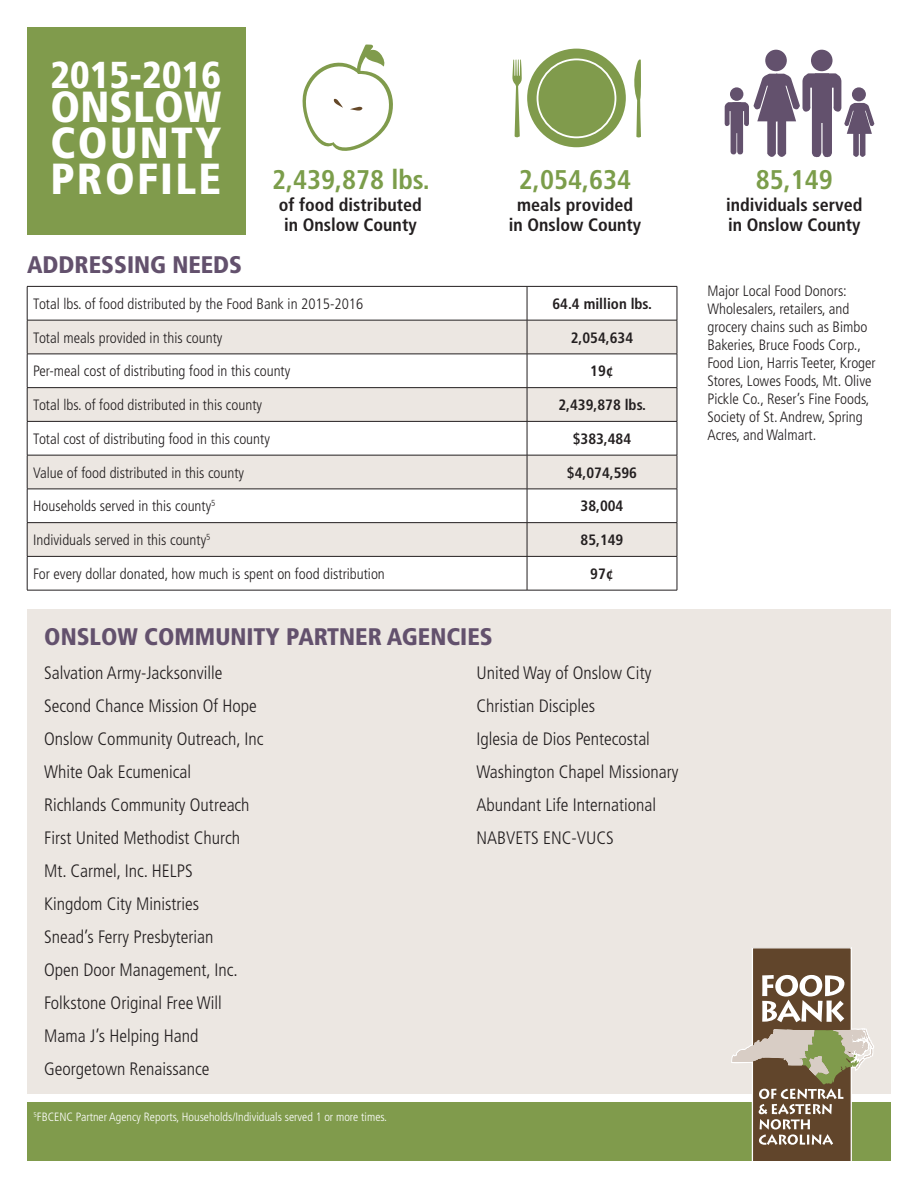
<style>
.page{position:relative;width:918px;height:1188px;background:#fff}
.page>*{position:absolute;margin:0;border:0;box-sizing:border-box;transform-origin:0 0}
.t1{font:900 condensed 43.5px/36px "Frutiger";letter-spacing:.05em;color:#fff}
.t2{font:900 condensed 37.5px "Frutiger";letter-spacing:.005em;color:#fff}
.t3{font:700 condensed 27px "Frutiger";color:#7b9d4a}
.t4{font:900 condensed 24px "Frutiger";color:#63516d}
.t5{font:300 condensed 18px "Frutiger";color:#231f20}
.t6{font:700 condensed 18px/19.5px "Frutiger";color:#231f20}
.t7{font:300 condensed 15px/18px "Frutiger";color:#231f20}
.t8{font:700 condensed 15px "Frutiger";color:#231f20}
.t9{font:300 condensed 12px "Frutiger";color:#fff}
</style>
<div class="page">
<div style="left:27px;top:609px;width:864px;height:485px;background:#ece7e2"></div>
<div style="left:27px;top:1103px;width:864px;height:58px;background:#809b4c"></div>
<svg style="left:731px;top:947px;width:143px;height:214px"></svg>
<svg style="left:28px;top:321px;width:649px;height:235px;fill:#ece7e2"></svg>
<hr style="left:27px;top:354px;width:500px;height:1px;background:#231f20">
<hr style="left:527px;top:287px;width:1px;height:33px;background:#231f20">
<hr style="left:527px;top:320px;width:1px;height:34px;background:#231f20">
<hr style="left:527px;top:354px;width:150px;height:1px;background:#231f20">
<hr style="left:527px;top:354px;width:1px;height:33px;background:#231f20">
<hr style="left:527px;top:422px;width:1px;height:33px;background:#231f20">
<hr style="left:527px;top:557px;width:1px;height:33px;background:#231f20">
<hr style="left:527px;top:489px;width:1px;height:33px;background:#231f20">
<hr style="left:27px;top:320px;width:500px;height:1px;background:#231f20">
<hr style="left:527px;top:320px;width:150px;height:1px;background:#231f20">
<hr style="left:27px;top:286px;width:500px;height:1px;background:#231f20">
<hr style="left:27px;top:287px;width:1px;height:33px;background:#231f20">
<hr style="left:527px;top:286px;width:150px;height:1px;background:#231f20">
<hr style="left:677px;top:287px;width:1px;height:33px;background:#231f20">
<hr style="left:27px;top:320px;width:1px;height:34px;background:#231f20">
<hr style="left:677px;top:320px;width:1px;height:34px;background:#231f20">
<hr style="left:27px;top:354px;width:1px;height:33px;background:#231f20">
<hr style="left:677px;top:354px;width:1px;height:33px;background:#231f20">
<hr style="left:27px;top:422px;width:1px;height:33px;background:#231f20">
<hr style="left:677px;top:422px;width:1px;height:33px;background:#231f20">
<hr style="left:27px;top:489px;width:1px;height:33px;background:#231f20">
<hr style="left:677px;top:489px;width:1px;height:33px;background:#231f20">
<hr style="left:27px;top:557px;width:1px;height:33px;background:#231f20">
<hr style="left:677px;top:557px;width:1px;height:33px;background:#231f20">
<hr style="left:27px;top:590px;width:500px;height:1px;background:#231f20">
<hr style="left:527px;top:590px;width:150px;height:1px;background:#231f20">
<hr style="left:27px;top:387px;width:500px;height:1px;background:#231f20">
<hr style="left:27px;top:388px;width:1px;height:33px;background:#231f20">
<hr style="left:27px;top:421px;width:500px;height:1px;background:#231f20">
<hr style="left:527px;top:387px;width:150px;height:1px;background:#231f20">
<hr style="left:527px;top:388px;width:1px;height:33px;background:#231f20">
<hr style="left:677px;top:388px;width:1px;height:33px;background:#231f20">
<hr style="left:527px;top:421px;width:150px;height:1px;background:#231f20">
<hr style="left:27px;top:455px;width:500px;height:1px;background:#231f20">
<hr style="left:27px;top:455px;width:1px;height:34px;background:#231f20">
<hr style="left:27px;top:489px;width:500px;height:1px;background:#231f20">
<hr style="left:527px;top:455px;width:150px;height:1px;background:#231f20">
<hr style="left:527px;top:455px;width:1px;height:34px;background:#231f20">
<hr style="left:677px;top:455px;width:1px;height:34px;background:#231f20">
<hr style="left:527px;top:489px;width:150px;height:1px;background:#231f20">
<hr style="left:27px;top:522px;width:500px;height:1px;background:#231f20">
<hr style="left:27px;top:523px;width:1px;height:33px;background:#231f20">
<hr style="left:27px;top:556px;width:500px;height:1px;background:#231f20">
<hr style="left:527px;top:522px;width:150px;height:1px;background:#231f20">
<hr style="left:527px;top:523px;width:1px;height:33px;background:#231f20">
<hr style="left:677px;top:523px;width:1px;height:33px;background:#231f20">
<hr style="left:527px;top:556px;width:150px;height:1px;background:#231f20">
<div style="left:27px;top:27px;width:218px;height:207px;background:#809b4c"></div>
<div style="left:527px;top:49px;width:99px;height:98px;background:#809b4c;border-radius:50%"></div>
<div style="left:537px;top:58px;width:79px;height:80px;border:2px solid #fff;border-radius:50%"></div>
<svg style="left:634px;top:59px;width:7px;height:79px"></svg>
<svg style="left:512px;top:59px;width:10px;height:79px"></svg>
<div style="left:811px;top:50px;width:22px;height:21px;background:#63516d;border-radius:50%"></div>
<div style="left:765px;top:50px;width:22px;height:21px;background:#63516d;border-radius:50%"></div>
<svg style="left:725px;top:73px;width:149px;height:85px"></svg>
<svg style="left:302px;top:44px;width:91px;height:107px"></svg>
<p class="t2" style="left:51px;top:52px;width:172px">2015-2016</p>
<p class="t1" style="left:51px;top:89px;width:172px">ONSLOW</p>
<p class="t1" style="left:51px;top:125px;width:172px">COUNTY<br>PROFILE</p>
<p class="t3" style="left:272px;top:163px;width:159px">2,439,878 lbs.</p>
<p class="t6" style="left:279px;top:195px;width:145px">of food distributed in Onslow County</p>
<p class="t3" style="left:519px;top:163px;width:114px">2,054,634</p>
<p class="t6" style="left:509px;top:195px;width:134px;text-align:center">meals provided in Onslow County</p>
<p class="t4" style="left:27px;top:250px;width:217px">ADDRESSING NEEDS</p>
<p class="t7" style="left:33px;top:295px;width:332px">Total lbs. of food distributed by the Food Bank in 2015-2016</p>
<p class="t8" style="left:552px;top:295px;width:101px">64.4 million lbs.</p>
<p class="t7" style="left:33px;top:329px;width:191px">Total meals provided in this county</p>
<p class="t8" style="left:571px;top:329px;width:64px">2,054,634</p>
<p class="t7" style="left:33px;top:362px;width:259px">Per-meal cost of distributing food in this county</p>
<p class="t8" style="left:590px;top:362px;width:25px">19¢</p>
<p class="t7" style="left:33px;top:396px;width:230px">Total lbs. of food distributed in this county</p>
<p class="t8" style="left:558px;top:396px;width:89px">2,439,878 lbs.</p>
<p class="t7" style="left:33px;top:430px;width:238px">Total cost of distributing food in this county</p>
<p class="t8" style="left:573px;top:430px;width:60px">$383,484</p>
<p class="t7" style="left:33px;top:464px;width:212px">Value of food distributed in this county</p>
<p class="t8" style="left:567px;top:464px;width:72px">$4,074,596</p>
<p class="t7" style="left:33px;top:497px;width:184px">Households served in this county<sup>5</sup></p>
<p class="t8" style="left:581px;top:497px;width:44px">38,004</p>
<p class="t7" style="left:33px;top:531px;width:179px">Individuals served in this county<sup>5</sup></p>
<p class="t8" style="left:581px;top:531px;width:44px">85,149</p>
<p class="t7" style="left:33px;top:565px;width:353px">For every dollar donated, how much is spent on food distribution</p>
<p class="t8" style="left:590px;top:565px;width:25px">97¢</p>
<p class="t4" style="left:44px;top:623px;width:450px">ONSLOW COMMUNITY PARTNER AGENCIES</p>
<p class="t5" style="left:44px;top:662px;width:180px">Salvation Army-Jacksonville</p>
<p class="t5" style="left:44px;top:695px;width:214px">Second Chance Mission Of Hope</p>
<p class="t5" style="left:44px;top:728px;width:221px">Onslow Community Outreach, Inc</p>
<p class="t5" style="left:44px;top:761px;width:149px">White Oak Ecumenical</p>
<p class="t5" style="left:44px;top:794px;width:207px">Richlands Community Outreach</p>
<p class="t5" style="left:44px;top:827px;width:198px">First United Methodist Church</p>
<p class="t5" style="left:44px;top:860px;width:150px">Mt. Carmel, Inc. HELPS</p>
<p class="t5" style="left:44px;top:893px;width:157px">Kingdom City Ministries</p>
<p class="t5" style="left:44px;top:926px;width:171px">Snead’s Ferry Presbyterian</p>
<p class="t5" style="left:44px;top:959px;width:195px">Open Door Management, Inc.</p>
<p class="t5" style="left:44px;top:992px;width:179px">Folkstone Original Free Will</p>
<p class="t5" style="left:44px;top:1025px;width:156px">Mama J’s Helping Hand</p>
<p class="t5" style="left:44px;top:1058px;width:167px">Georgetown Renaissance</p>
<p class="t5" style="left:477px;top:662px;width:176px">United Way of Onslow City</p>
<p class="t5" style="left:477px;top:695px;width:120px">Christian Disciples</p>
<p class="t5" style="left:477px;top:728px;width:175px">Iglesia de Dios Pentecostal</p>
<p class="t5" style="left:477px;top:761px;width:204px">Washington Chapel Missionary</p>
<p class="t5" style="left:477px;top:794px;width:181px">Abundant Life International</p>
<p class="t5" style="left:477px;top:827px;width:139px">NABVETS ENC-VUCS</p>
<p class="t9" style="left:33px;top:1110px;width:355px"><sup>5</sup>FBCENC Partner Agency Reports, Households/Individuals served 1 or more times.</p>
<p class="t3" style="left:756px;top:163px;width:79px">85,149</p>
<p class="t6" style="left:726px;top:195px;width:138px">individuals served in Onslow County</p>
<p class="t7" style="left:707px;top:282px;width:170px">Major Local Food Donors:<br>Wholesalers, retailers, and grocery chains such as Bimbo<br>Bakeries, Bruce Foods Corp.,<br>Food Lion, Harris Teeter, Kroger<br>Stores, Lowes Foods, Mt. Olive<br>Pickle Co., Reser’s Fine Foods,<br>Society of St. Andrew, Spring<br>Acres, and Walmart.</p>
</div>
